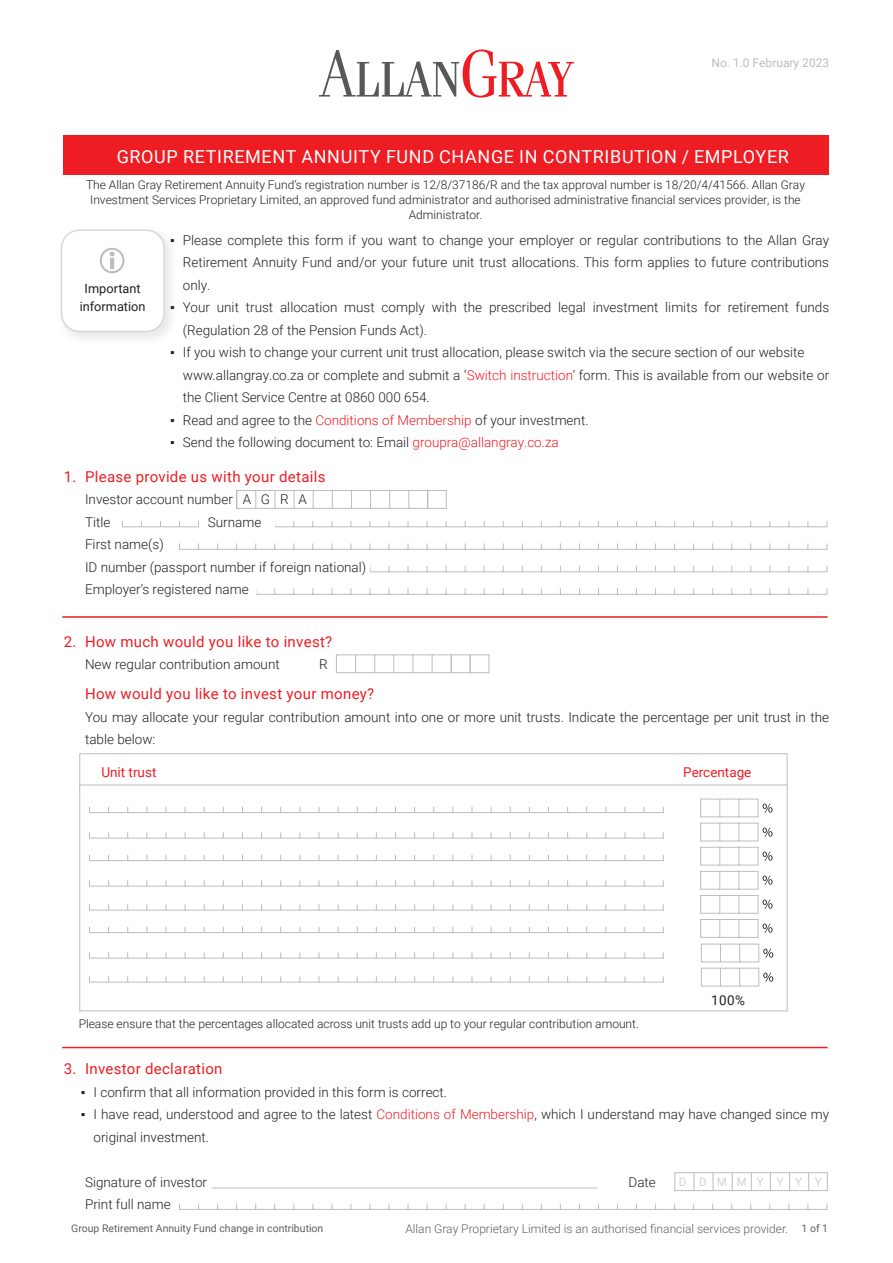
<style>
.page{position:relative;width:893px;height:1263px;background:#fff}
.page>*{position:absolute;margin:0;border:0;box-sizing:border-box;transform-origin:0 0}
.Form_Name{font:18px "Roboto";letter-spacing:.035em;color:#fff}
.Section_head{font:15px "Roboto";letter-spacing:.02em;color:#ee1d23}
.Content_bullet{font:300 13.5px/22.5px "Roboto";color:#231f20}
.Content{font:300 13.5px/22.5px "Roboto";color:#231f20}
.fine_print_body{font:13.5px "Roboto";color:#ee1d23}
.fine_print_body-2{font:13.5px "Roboto";color:#231f20}
.Section_head-2{font:12.75px "Roboto";color:#231f20}
.fine_print_body-3{font:300 12px/15px "Roboto";color:#231f20;text-align:center}
.fine_print{font:300 12px "Roboto";color:#231f20}
.fine_print_body-4{font:300 12px "Roboto";color:#5f5f62}
.t1{font:12px "Roboto";color:#bcbdc0}
.t2{font:11.55px "Roboto";color:#d1d2d4}
.t3{font:10.5px "Roboto";color:#5f5f62}
.s1{font-family:"Tahoma";font-weight:400}
.s2{color:#ee1d23}
</style>
<div class="page">
<hr style="left:62px;top:616px;width:766px;height:2px;background:#ee1d23">
<svg style="left:179px;top:543px;width:649px;height:7px"></svg>
<svg style="left:122px;top:521px;width:706px;height:6px"></svg>
<div style="left:199px;top:510px;width:75px;height:23px;background:#fff"></div>
<hr style="left:62px;top:1047px;width:766px;height:1px;background:#ee1d23">
<svg style="left:336px;top:654px;width:115px;height:19px"></svg>
<div style="left:451px;top:654px;width:19px;height:19px;border:1px solid #bcbdc0"></div>
<div style="left:470px;top:654px;width:19px;height:19px;border:1px solid #bcbdc0"></div>
<svg style="left:370px;top:566px;width:458px;height:6px"></svg>
<div style="left:56px;top:225px;width:122px;height:120px;background:#bcbdc0;opacity:.5"></div>
<div style="left:62px;top:230px;width:102px;height:101px;background:#fff;border-radius:18px"></div>
<div style="left:61px;top:229px;width:104px;height:103px;border:2px solid #bcbdc0;border-radius:18px"></div>
<hr style="left:212px;top:1188px;width:385px;height:1px;background:#bcbdc0">
<svg style="left:674px;top:1172px;width:154px;height:19px"></svg>
<svg style="left:179px;top:1203px;width:649px;height:7px"></svg>
<svg style="left:256px;top:588px;width:572px;height:7px"></svg>
<svg style="left:236px;top:490px;width:191px;height:19px"></svg>
<div style="left:427px;top:490px;width:20px;height:19px;border:1px solid #bcbdc0"></div>
<hr style="left:79px;top:785px;width:708px;height:1px;background:#bcbdc0">
<svg style="left:89px;top:798px;width:699px;height:189px"></svg>
<div style="left:64px;top:135px;width:765px;height:40px;background:#ee1d23"></div>
<svg style="left:319px;top:50px;width:255px;height:48px"></svg>
<p class="t1" style="left:711px;top:54px;width:119px">No. 1.0 February 2023</p>
<p class="Form_Name" style="left:117px;top:144px;width:674px">GROUP RETIREMENT ANNUITY FUND CHANGE IN CONTRIBUTION / EMPLOYER</p>
<p class="fine_print_body-3" style="left:86px;top:177px;width:720px">The Allan Gray Retirement Annuity Fund’s registration number is 12/8/37186/R and the tax approval number is 18/20/4/41566. Allan Gray<br>Investment Services Proprietary Limited, an approved fund administrator and authorised administrative financial services provider, is the<br>Administrator.</p>
<p class="Content_bullet" style="left:183px;top:228px;width:648px;text-align:justify;text-indent:-13px"><span class="s1">▪</span> Please complete this form if you want to change your employer or regular contributions to the Allan Gray Retirement Annuity Fund and/or your future unit trust allocations. This form applies to future contributions only.</p>
<p class="Content_bullet" style="left:183px;top:295px;width:648px;text-indent:-13px"><span class="s1">▪</span> Your unit trust allocation must comply with the prescribed legal investment limits for retirement funds (Regulation 28 of the Pension Funds Act).</p>
<p class="Content_bullet" style="left:170px;top:340px;width:636px"><span class="s1">▪</span> If you wish to change your current unit trust allocation, please switch via the secure section of our website</p>
<p class="Content_bullet" style="left:183px;top:363px;width:648px">www.allangray.co.za or complete and submit a ‘<span class="s2">Switch instruction</span>’ form. This is available from our website or the Client Service Centre at 0860 000 654.</p>
<p class="Content_bullet" style="left:170px;top:408px;width:420px"><span class="s1">▪</span> Read and agree to the <span class="s2">Conditions of Membership</span> of your investment.</p>
<p class="Content_bullet" style="left:170px;top:430px;width:390px"><span class="s1">▪</span> Send the following document to: Email <span class="s2">groupra@allangray.co.za</span></p>
<p class="Section_head" style="left:64px;top:466px;width:263px">1. Please provide us with your details</p>
<p class="Content" style="left:85px;top:487px;width:223px">Investor account number A G R A</p>
<p class="Content" style="left:85px;top:510px;width:27px">Title</p>
<p class="Content" style="left:208px;top:510px;width:55px">Surname</p>
<p class="Content" style="left:85px;top:532px;width:80px">First name(s)</p>
<p class="Content" style="left:85px;top:555px;width:283px">ID number (passport number if foreign national)</p>
<p class="Content" style="left:85px;top:577px;width:165px">Employer’s registered name</p>
<p class="Section_head" style="left:64px;top:631px;width:270px">2. How much would you like to invest?</p>
<p class="Content" style="left:85px;top:652px;width:196px">New regular contribution amount</p>
<p class="Content" style="left:319px;top:652px;width:10px">R</p>
<p class="Section_head" style="left:85px;top:683px;width:291px">How would you like to invest your money?</p>
<p class="Content" style="left:85px;top:705px;width:746px">You may allocate your regular contribution amount into one or more unit trusts. Indicate the percentage per unit trust in the table below:</p>
<p class="Section_head-2" style="left:85px;top:279px;width:58px">Important</p>
<p class="Section_head-2" style="left:80px;top:297px;width:67px">information</p>
<p class="fine_print_body" style="left:101px;top:763px;width:57px">Unit trust</p>
<p class="fine_print_body" style="left:683px;top:763px;width:70px">Percentage</p>
<p class="fine_print" style="left:79px;top:1015px;width:562px">Please ensure that the percentages allocated across unit trusts add up to your regular contribution amount.</p>
<p class="fine_print_body-2" style="left:711px;top:991px;width:35px">100%</p>
<p class="Section_head" style="left:64px;top:1058px;width:160px">3. Investor declaration</p>
<p class="Content_bullet" style="left:81px;top:1080px;width:368px"><span class="s1">▪</span> I confirm that all information provided in this form is correct.</p>
<p class="Content_bullet" style="left:94px;top:1102px;width:737px;text-indent:-13px"><span class="s1">▪</span> I have read, understood and agree to the latest <span class="s2">Conditions of Membership</span>, which I understand may have changed since my original investment.</p>
<p class="Content" style="left:85px;top:1170px;width:124px">Signature of investor</p>
<p class="Content" style="left:629px;top:1170px;width:29px">Date</p>
<p class="Content" style="left:85px;top:1192px;width:87px">Print full name</p>
<p class="fine_print_body-4" style="left:405px;top:1220px;width:384px">Allan Gray Proprietary Limited is an authorised financial services provider.</p>
<p class="t2" style="left:679px;top:1174px;width:145px">D D M M Y Y Y Y</p>
<p class="t3" style="left:71px;top:1221px;width:254px">Group Retirement Annuity Fund change in contribution</p>
<p class="t3" style="left:801px;top:1221px;width:28px">1 of 1</p>
</div>
